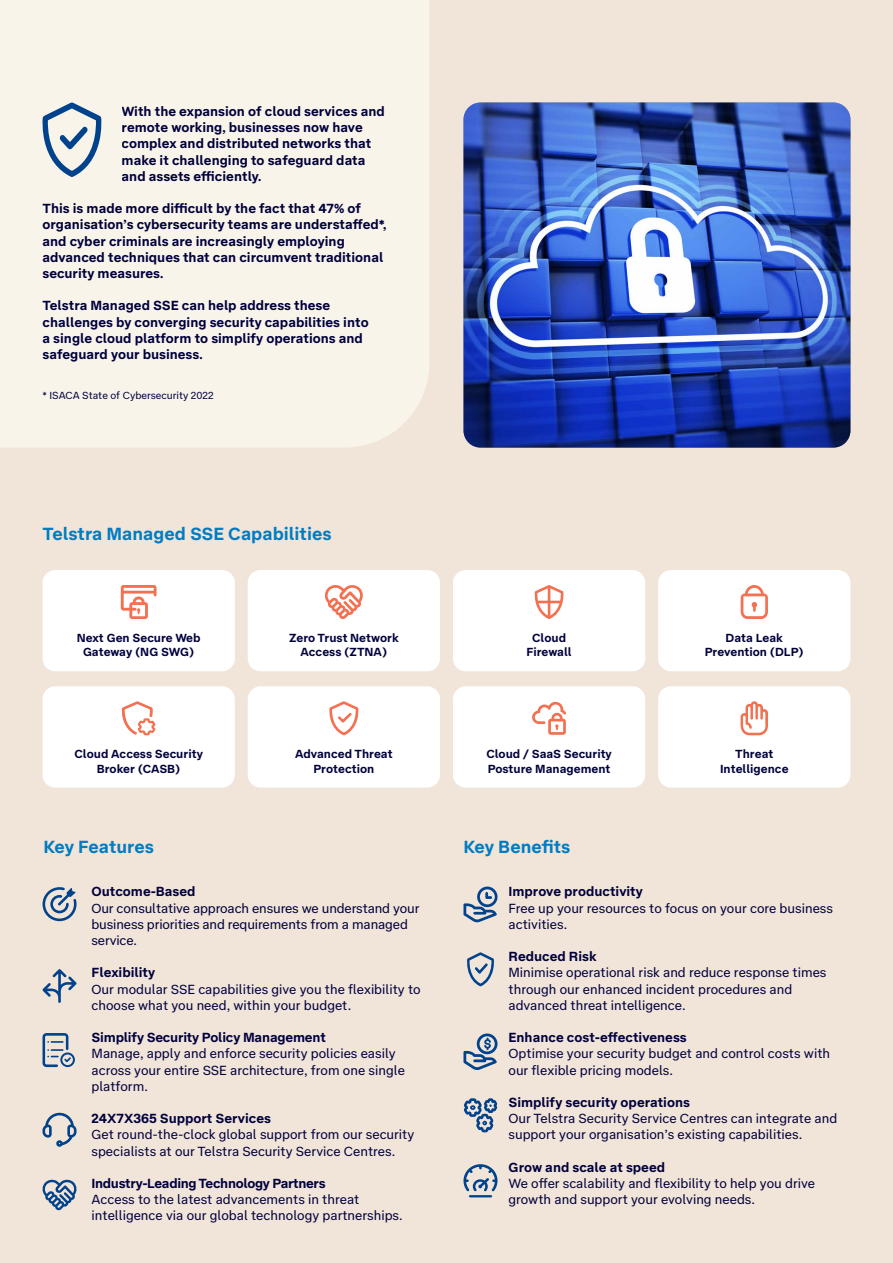
<style>
.page{position:relative;width:893px;height:1263px;background:#f1e4d8}
.page>*{position:absolute;margin:0;border:0;box-sizing:border-box;transform-origin:0 0}
.t1{font:700 18px "Telstra Text";color:#007cc2}
.t2{font:13.5px/16.2px "Telstra Text";color:#00003c}
.t3{font:700 13.5px/16.2px "Telstra Text";color:#00003c}
.t4{font:700 13.5px "Telstra Text";letter-spacing:-.025em;color:#00003c}
.t5{font:700 12px/14.4px "Telstra Text";color:#00003c;text-align:center}
.t6{font:10.5px "Telstra Text";color:#00003c}
</style>
<div class="page">
<div style="left:0;top:0;width:429px;height:448px;background:#f9f4ea"></div>
<div style="left:43px;top:103px;width:79px;height:85px;background:#f9f4ea"></div>
<svg style="left:42px;top:103px;width:60px;height:74px"></svg>
<div style="left:453px;top:686px;width:192px;height:101px;background:#fff;border-radius:13px"></div>
<div style="left:453px;top:570px;width:192px;height:101px;background:#fff;border-radius:13px"></div>
<svg style="left:534px;top:585px;width:30px;height:34px"></svg>
<div style="left:248px;top:570px;width:192px;height:101px;background:#fff;border-radius:13px"></div>
<div style="left:248px;top:686px;width:192px;height:101px;background:#fff;border-radius:13px"></div>
<svg style="left:325px;top:585px;width:38px;height:34px"></svg>
<div style="left:43px;top:570px;width:192px;height:101px;background:#fff;border-radius:13px"></div>
<div style="left:43px;top:686px;width:192px;height:101px;background:#fff;border-radius:13px"></div>
<svg style="left:121px;top:585px;width:36px;height:34px"></svg>
<div style="left:658px;top:686px;width:192px;height:101px;background:#fff;border-radius:13px"></div>
<div style="left:658px;top:570px;width:192px;height:101px;background:#fff;border-radius:13px"></div>
<svg style="left:532px;top:702px;width:34px;height:33px"></svg>
<svg style="left:329px;top:701px;width:30px;height:34px"></svg>
<svg style="left:122px;top:701px;width:34px;height:34px"></svg>
<svg style="left:741px;top:701px;width:27px;height:34px"></svg>
<svg style="left:741px;top:585px;width:27px;height:34px"></svg>
<svg style="left:463px;top:1033px;width:34px;height:37px"></svg>
<svg style="left:467px;top:952px;width:27px;height:34px"></svg>
<svg style="left:464px;top:1098px;width:33px;height:34px"></svg>
<svg style="left:463px;top:1164px;width:34px;height:27px"></svg>
<hr style="left:469px;top:1195px;width:23px;height:2px;background:#00438c">
<svg style="left:463px;top:886px;width:34px;height:36px"></svg>
<svg style="left:42px;top:969px;width:35px;height:34px"></svg>
<svg style="left:43px;top:1033px;width:32px;height:34px"></svg>
<svg style="left:43px;top:1113px;width:34px;height:34px"></svg>
<svg style="left:42px;top:1179px;width:35px;height:31px"></svg>
<svg style="left:43px;top:887px;width:34px;height:34px"></svg>
<img style="left:463px;top:103px;width:387px;height:345px">
<p class="t3" style="left:122px;top:102px;width:265px">With the expansion of cloud services and remote working, businesses now have complex and distributed networks that make it challenging to safeguard data and assets efficiently.</p>
<p class="t3" style="left:43px;top:200px;width:345px">This is made more difficult by the fact that 47% of organisation’s cybersecurity teams are understaffed*, and cyber criminals are increasingly employing advanced techniques that can circumvent traditional security measures.</p>
<p class="t3" style="left:43px;top:297px;width:328px">Telstra Managed SSE can help address these challenges by converging security capabilities into a single cloud platform to simplify operations and safeguard your business.</p>
<p class="t6" style="left:43px;top:388px;width:173px">* ISACA State of Cybersecurity 2022</p>
<h1 class="t1" style="left:43px;top:520px;width:291px">Telstra Managed SSE Capabilities</h1>
<p class="t5" style="left:77px;top:630px;width:125px">Next Gen Secure Web<br>Gateway (NG SWG)</p>
<p class="t5" style="left:289px;top:630px;width:111px">Zero Trust Network<br>Access (ZTNA)</p>
<p class="t5" style="left:526px;top:630px;width:47px">Cloud<br>Firewall</p>
<p class="t5" style="left:705px;top:630px;width:100px">Data Leak<br>Prevention (DLP)</p>
<p class="t5" style="left:74px;top:746px;width:130px">Cloud Access Security<br>Broker (CASB)</p>
<p class="t5" style="left:720px;top:746px;width:70px">Threat<br>Intelligence</p>
<p class="t5" style="left:486px;top:746px;width:127px;text-align:left">Cloud / SaaS Security<br>Posture Management</p>
<p class="t5" style="left:295px;top:746px;width:99px">Advanced Threat<br>Protection</p>
<h1 class="t1" style="left:43px;top:833px;width:112px">Key Features</h1>
<p class="t3" style="left:92px;top:883px;width:106px">Outcome-Based</p>
<p class="t2" style="left:92px;top:899px;width:329px">Our consultative approach ensures we understand your business priorities and requirements from a managed service.</p>
<p class="t3" style="left:92px;top:964px;width:65px">Flexibility</p>
<p class="t2" style="left:92px;top:980px;width:331px">Our modular SSE capabilities give you the flexibility to choose what you need, within your budget.</p>
<p class="t3" style="left:92px;top:1029px;width:236px">Simplify Security Policy Management</p>
<p class="t2" style="left:92px;top:1045px;width:315px">Manage, apply and enforce security policies easily across your entire SSE architecture, from one single platform.</p>
<p class="t3" style="left:92px;top:1110px;width:181px">24X7X365 Support Services</p>
<p class="t2" style="left:92px;top:1126px;width:324px">Get round-the-clock global support from our security specialists at our Telstra Security Service Centres.</p>
<p class="t4" style="left:92px;top:1173px;width:235px">Industry-Leading Technology Partners</p>
<p class="t2" style="left:92px;top:1191px;width:313px">Access to the latest advancements in threat intelligence via our global technology partnerships.</p>
<h1 class="t1" style="left:463px;top:833px;width:108px">Key Benefits</h1>
<p class="t3" style="left:508px;top:883px;width:136px">Improve productivity</p>
<p class="t2" style="left:508px;top:899px;width:326px">Free up your resources to focus on your core business activities.</p>
<p class="t3" style="left:508px;top:948px;width:90px">Reduced Risk</p>
<p class="t2" style="left:508px;top:964px;width:319px">Minimise operational risk and reduce response times through our enhanced incident procedures and advanced threat intelligence.</p>
<p class="t3" style="left:508px;top:1029px;width:180px">Enhance cost-effectiveness</p>
<p class="t2" style="left:508px;top:1045px;width:323px">Optimise your security budget and control costs with our flexible pricing models.</p>
<p class="t3" style="left:508px;top:1093px;width:183px">Simplify security operations</p>
<p class="t2" style="left:508px;top:1110px;width:330px">Our Telstra Security Service Centres can integrate and support your organisation’s existing capabilities.</p>
<p class="t3" style="left:508px;top:1158px;width:158px">Grow and scale at speed</p>
<p class="t2" style="left:508px;top:1174px;width:308px">We offer scalability and flexibility to help you drive growth and support your evolving needs.</p>
</div>
